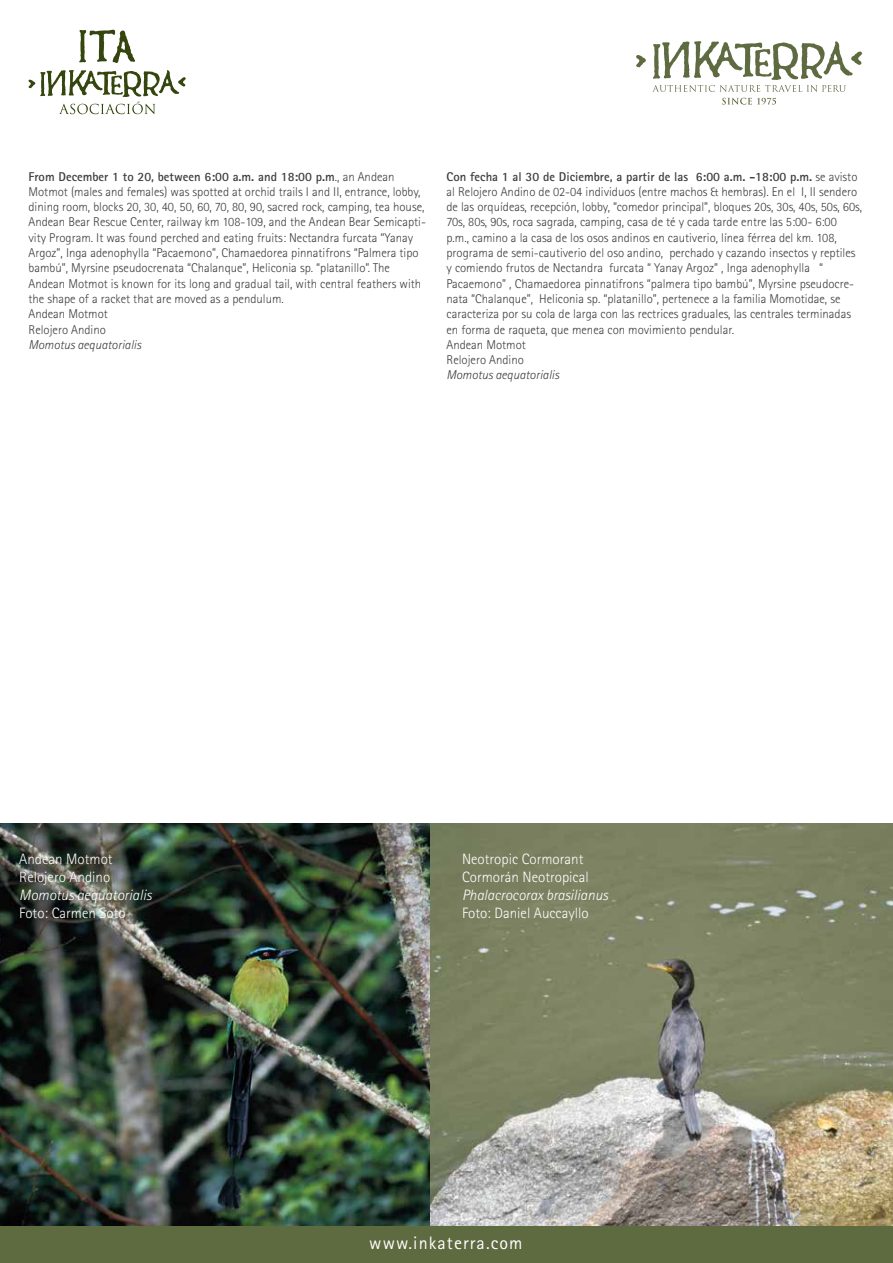
<style>
.page{position:relative;width:893px;height:1263px;background:#fff}
.page>*{position:absolute;margin:0;border:0;box-sizing:border-box;transform-origin:0 0}
.t1{font:18px "Rotis Sans Serif";letter-spacing:.06em;color:#fff}
.t2{font:300 15px/18px "Rotis Sans Serif";color:#fff}
.t3{font:italic 300 15px "Rotis Sans Serif";color:#fff}
.t4{font:300 12.75px/15.3px "Rotis Sans Serif";color:#3c3c3b}
.t5{font:italic 300 12.75px "Rotis Sans Serif";color:#3c3c3b}
.s1{font-weight:700}
</style>
<div class="page">
<svg style="left:79px;top:30px;width:56px;height:33px"></svg>
<svg style="left:28px;top:70px;width:158px;height:44px"></svg>
<div style="left:0;top:1225px;width:893px;height:38px;background:#5e6a40"></div>
<img style="left:0;top:824px;width:893px;height:401px">
<svg style="left:722px;top:98px;width:54px;height:7px"></svg>
<svg style="left:636px;top:41px;width:226px;height:51px"></svg>
<p class="t4" style="left:29px;top:169px;width:399px"><span class="s1">From December 1 to 20, between 6:00 a.m. and 18:00 p.m</span>., an Andean Motmot (males and females) was spotted at orchid trails I and II, entrance, lobby, dining room, blocks 20, 30, 40, 50, 60, 70, 80, 90, sacred rock, camping, tea house, Andean Bear Rescue Center, railway km 108-109, and the Andean Bear Semicapti&shy;vity Program. It was found perched and eating fruits: Nectandra furcata “Yanay Argoz”, Inga adenophylla “Pacaemono”, Chamaedorea pinnatifrons “Palmera tipo bambú”, Myrsine pseudocrenata “Chalanque”, Heliconia sp. “platanillo”. The Andean Motmot is known for its long and gradual tail, with central feathers with the shape of a racket that are moved as a pendulum.<br>Andean Motmot<br>Relojero Andino</p>
<p class="t5" style="left:29px;top:337px;width:114px">Momotus aequatorialis</p>
<p class="t4" style="left:446px;top:169px;width:417px"><span class="s1">Con fecha 1 al 30 de Diciembre, a partir de las 6:00 a.m. -18:00 p.m.</span> se avisto al Relojero Andino de 02-04 individuos (entre machos &amp; hembras). En el I, II sendero de las orquídeas, recepción, lobby, “comedor principal”, bloques 20s, 30s, 40s, 50s, 60s, 70s, 80s, 90s, roca sagrada, camping, casa de té y cada tarde entre las 5:00- 6:00 p.m., camino a la casa de los osos andinos en cautiverio, línea férrea del km. 108, programa de semi-cautiverio del oso andino, perchado y cazando insectos y reptiles y comiendo frutos de Nectandra furcata “ Yanay Argoz” , Inga adenophylla “ Pacaemono” , Chamaedorea pinnatifrons “palmera tipo bambú”, Myrsine pseudocre&shy;nata “Chalanque”, Heliconia sp. “platanillo”, pertenece a la familia Momotidae, se caracteriza por su cola de larga con las rectrices graduales, las centrales terminadas en forma de raqueta, que menea con movimiento pendular.<br>Andean Motmot<br>Relojero Andino</p>
<p class="t5" style="left:446px;top:368px;width:114px">Momotus aequatorialis</p>
<p class="t2" style="left:19px;top:850px;width:95px">Andean Motmot<br>Relojero Andino</p>
<p class="t3" style="left:19px;top:886px;width:134px">Momotus aequatorialis</p>
<p class="t2" style="left:19px;top:904px;width:108px">Foto: Carmen Soto</p>
<p class="t2" style="left:462px;top:850px;width:128px">Neotropic Cormorant<br>Cormorán Neotropical</p>
<p class="t3" style="left:462px;top:886px;width:148px">Phalacrocorax brasilianus</p>
<p class="t2" style="left:462px;top:904px;width:128px">Foto: Daniel Auccayllo</p>
<h1 class="t1" style="left:369px;top:1232px;width:155px">www.inkaterra.com</h1>
</div>
